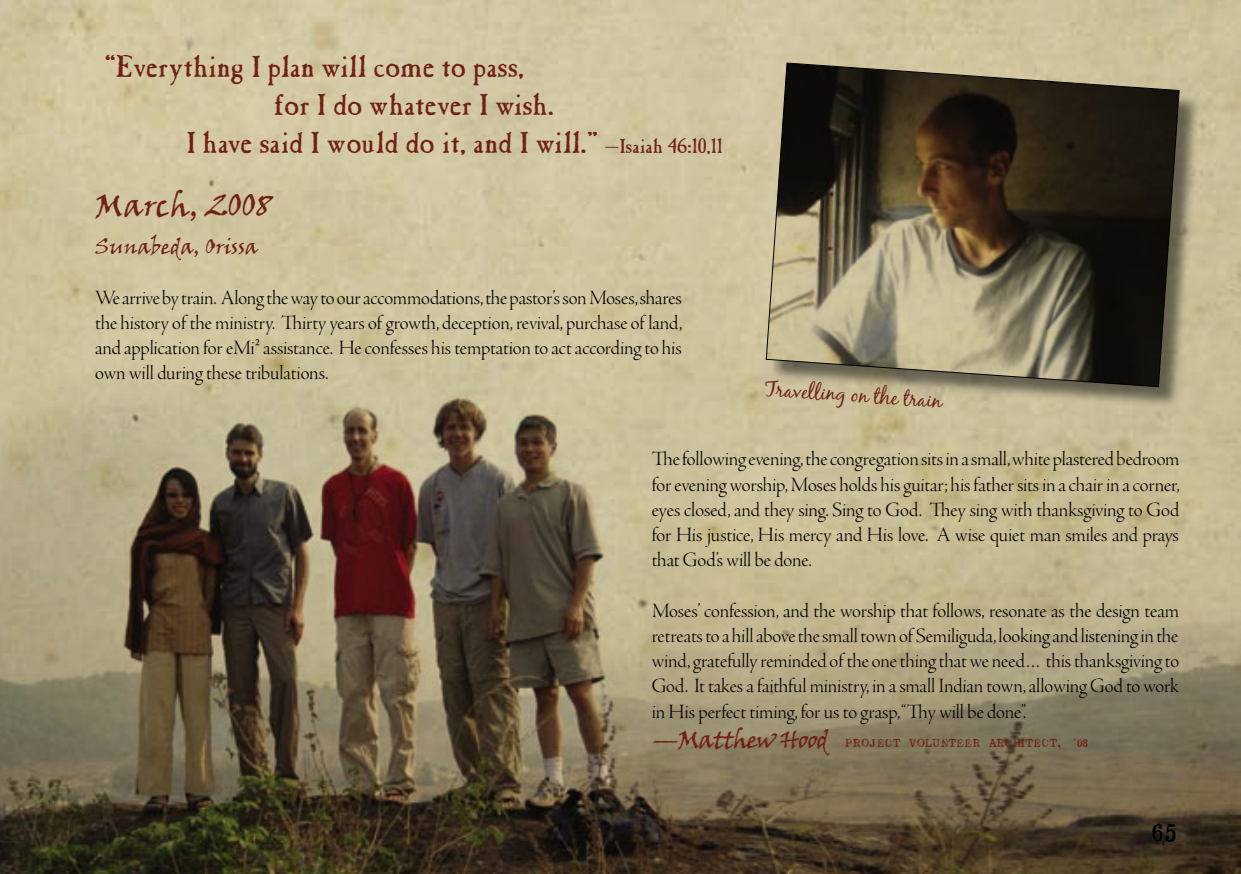
<style>
.page{position:relative;width:1241px;height:874px;background:#fff}
.page>*{position:absolute;margin:0;border:0;box-sizing:border-box;transform-origin:0 0}
.t1{font:31.5px "Casablanca Antique Plain";color:#702116}
.t2{font:31.5px "Viner Hand ITC";color:#702116}
.t3{font:31.5px "Bebete";color:#000}
.t4{font:21px/25.2px "Adobe Jenson Pro Lt Disp";letter-spacing:-.005em;color:#000;text-align:justify}
.t5{font:21px "Black Jack";color:#702116}
.t6{font:21px "Viner Hand ITC";color:#702116}
.t7{font:14px "Bebete";letter-spacing:-.05em;color:#702116}
.s1{font-size:21px}
.s2{font-family:"Viner Hand ITC";font-size:24.5px}
</style>
<div class="page">
<img style="left:0;top:0;width:1240px;height:128px">
<img style="left:0;top:128px;width:1240px;height:745px">
<div style="left:767px;top:64px;width:435px;height:346px;background:#000;opacity:.5"></div>
<svg style="left:765px;top:63px;width:414px;height:324px;background:#5d5541"></svg>
<p class="t1" style="left:105px;top:48px;width:421px">“Everything I plan will come to pass,</p>
<p class="t1" style="left:274px;top:86px;width:281px">for I do whatever I wish.</p>
<p class="t1" style="left:186px;top:124px;width:538px">I have said I would do it, and I will.” <span class="s1">—Isaiah 46:10,11</span></p>
<p class="t2" style="left:95px;top:186px;width:178px">March, 2008</p>
<p class="t6" style="left:95px;top:234px;width:165px">Sunabeda, Orissa</p>
<p class="t4" style="left:95px;top:285px;width:588px">We arrive by train. Along the way to our accommodations, the pastor’s son Moses, shares the history of the ministry. Thirty years of growth, deception, revival, purchase of land, and application for eMi² assistance. He confesses his temptation to act according to his own will during these tribulations.</p>
<p class="t5" style="left:765px;top:375px;width:179px;rotate:4deg">Travelling on the train</p>
<p class="t4" style="left:651px;top:446px;width:529px">The following evening, the congregation sits in a small, white plastered bedroom for evening worship, Moses holds his guitar; his father sits in a chair in a corner, eyes closed, and they sing. Sing to God. They sing with thanksgiving to God for His justice, His mercy and His love. A wise quiet man smiles and prays that God’s will be done.</p>
<p class="t4" style="left:651px;top:598px;width:529px">Moses’ confession, and the worship that follows, resonate as the design team retreats to a hill above the small town of Semiliguda, looking and listening in the wind, gratefully reminded of the one thing that we need… this thanksgiving to God. It takes a faithful ministry, in a small Indian town, allowing God to work in His perfect timing, for us to grasp, “Thy will be done”.</p>
<p class="t7" style="left:651px;top:733px;width:438px"><span class="s2">—Matthew Hood</span> PROJECT VOLUNTEER ARCHITECT, ‘08</p>
<h1 class="t3" style="left:1151px;top:812px;width:28px">65</h1>
</div>
